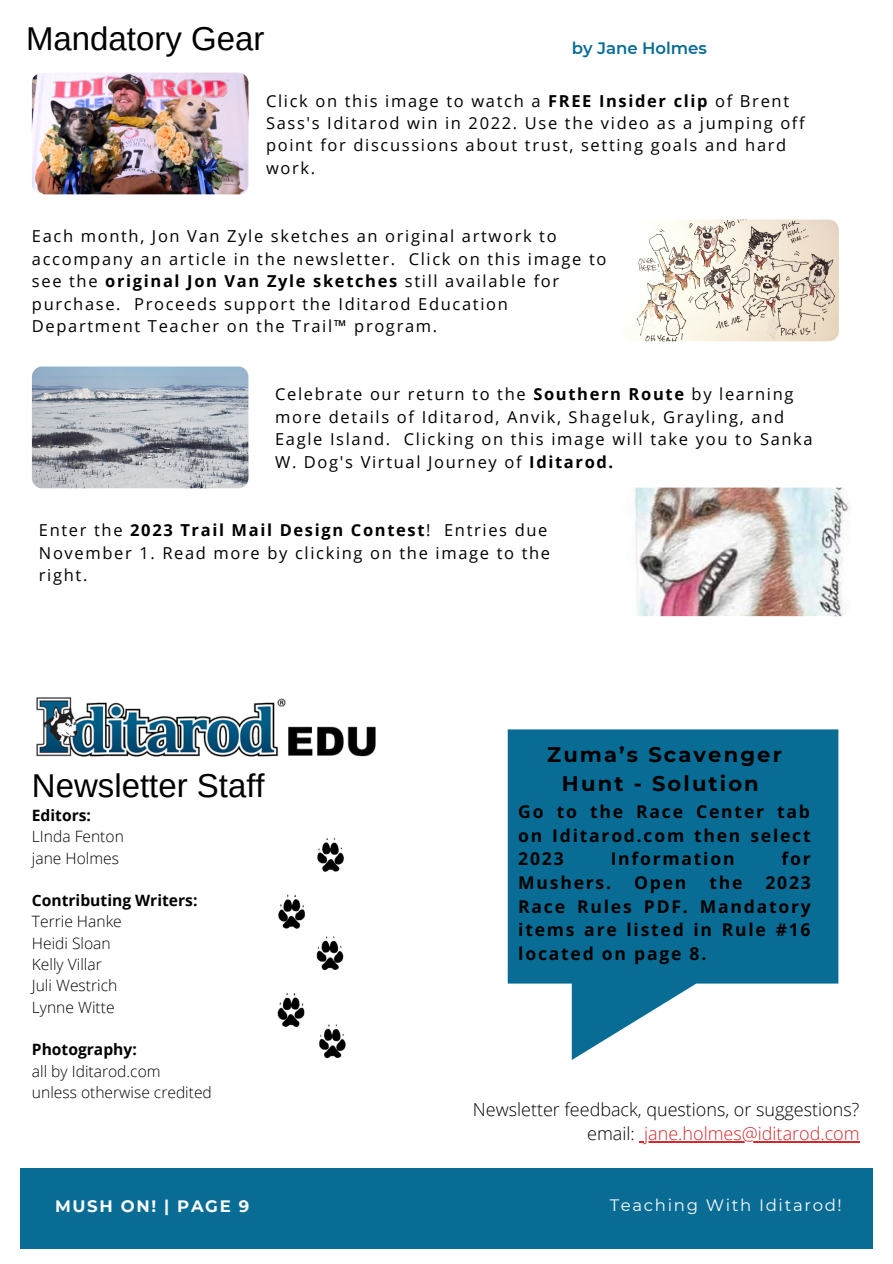
<style>
.page{position:relative;width:893px;height:1264px;background:#fff}
.page>*{position:absolute;margin:0;border:0;box-sizing:border-box;transform-origin:0 0}
.t1{font:33px "Arimo";color:#000}
.t2{font:700 21.15px/29px "Montserrat";letter-spacing:.1em;color:#000;text-align:center}
.t3{font:300 18px/23.5px "Open Sans";color:#000;text-align:right}
.t4{font:700 17.55px/23.7px "Open Sans";letter-spacing:.1em;color:#000;text-align:justify}
.t5{font:16.5px/22.5px "Open Sans";letter-spacing:.1em;color:#000}
.t6{font:16.5px "Montserrat";letter-spacing:.1em;color:#fafafa}
.t7{font:700 16.5px "Montserrat";letter-spacing:.1em;color:#fafafa}
.t8{font:600 16.5px "Montserrat";color:#096c95}
.t9{font:300 15.6px/21.3px "Open Sans";color:#000}
.t10{font:700 15.6px "Open Sans";color:#000}
.s1{font-weight:700}
.s2{color:#d4282a}
</style>
<div class="page">
<div style="left:20px;top:1168px;width:852px;height:81px;background:#096c95"></div>
<img style="left:36px;top:697px;width:340px;height:60px">
<img style="left:277px;top:837px;width:69px;height:222px">
<img style="left:32px;top:73px;width:216px;height:121px;border-radius:10px">
<img style="left:622px;top:219px;width:216px;height:122px;border-radius:10px">
<img style="left:32px;top:366px;width:216px;height:122px;border-radius:10px">
<img style="left:622px;top:487px;width:228px;height:129px;border-radius:11px">
<svg style="left:507px;top:729px;width:331px;height:331px;fill:#096c95"></svg>
<hr style="left:644px;top:1141px;width:215px;height:1px;background:#d4282a">
<h1 class="t1" style="left:26px;top:20px;width:240px">Mandatory Gear</h1>
<p class="t8" style="left:572px;top:38px;width:136px">by Jane Holmes</p>
<p class="t5" style="left:266px;top:89px;width:540px">Click on this image to watch a <span class="s1">FREE Insider clip</span> of Brent Sass's Iditarod win in 2022. Use the video as a jumping off point for discussions about trust, setting goals and hard work.</p>
<p class="t5" style="left:32px;top:224px;width:576px">Each month, Jon Van Zyle sketches an original artwork to accompany an article in the newsletter. Click on this image to see the <span class="s1">original Jon Van Zyle sketches</span> still available for purchase. Proceeds support the Iditarod Education Department Teacher on the Trail™️ program.</p>
<p class="t5" style="left:275px;top:383px;width:539px">Celebrate our return to the <span class="s1">Southern Route</span> by learning more details of Iditarod, Anvik, Shageluk, Grayling, and Eagle Island. Clicking on this image will take you to Sanka W. Dog's Virtual Journey of <span class="s1">Iditarod.</span></p>
<p class="t5" style="left:39px;top:518px;width:512px">Enter the <span class="s1">2023 Trail Mail Design Contest</span>! Entries due<br>November 1. Read more by clicking on the image to the right.</p>
<h1 class="t1" style="left:32px;top:767px;width:234px">Newsletter Staff</h1>
<p class="t10" style="left:32px;top:804px;width:61px">Editors:</p>
<p class="t9" style="left:32px;top:825px;width:93px">LInda Fenton jane Holmes</p>
<p class="t10" style="left:32px;top:889px;width:167px">Contributing Writers:</p>
<p class="t9" style="left:32px;top:910px;width:91px">Terrie Hanke<br>Heidi Sloan<br>Kelly Villar<br>Juli Westrich<br>Lynne Witte</p>
<p class="t10" style="left:32px;top:1038px;width:106px">Photography:</p>
<p class="t9" style="left:32px;top:1059px;width:181px">all by Iditarod.com<br>unless otherwise credited</p>
<p class="t2" style="left:547px;top:740px;width:236px">Zuma’s Scavenger<br>Hunt - Solution</p>
<p class="t4" style="left:518px;top:799px;width:294px">Go to the Race Center tab on Iditarod.com then select 2023</p>
<p class="t4" style="left:610px;top:846px;width:125px">Information</p>
<p class="t4" style="left:781px;top:846px;width:31px">for</p>
<p class="t4" style="left:518px;top:870px;width:94px">Mushers.</p>
<p class="t4" style="left:634px;top:870px;width:54px">Open</p>
<p class="t4" style="left:709px;top:870px;width:35px">the</p>
<p class="t4" style="left:518px;top:870px;width:294px;text-indent:247px">2023<br>Race Rules PDF. Mandatory items are listed in Rule #16 located on page 8.</p>
<p class="t3" style="left:473px;top:1097px;width:388px">Newsletter feedback, questions, or suggestions? email: <span class="s2">jane.holmes@iditarod.com</span></p>
<p class="t7" style="left:55px;top:1196px;width:196px">MUSH ON! | PAGE 9</p>
<p class="t6" style="left:609px;top:1194px;width:234px">Teaching With Iditarod!</p>
</div>
